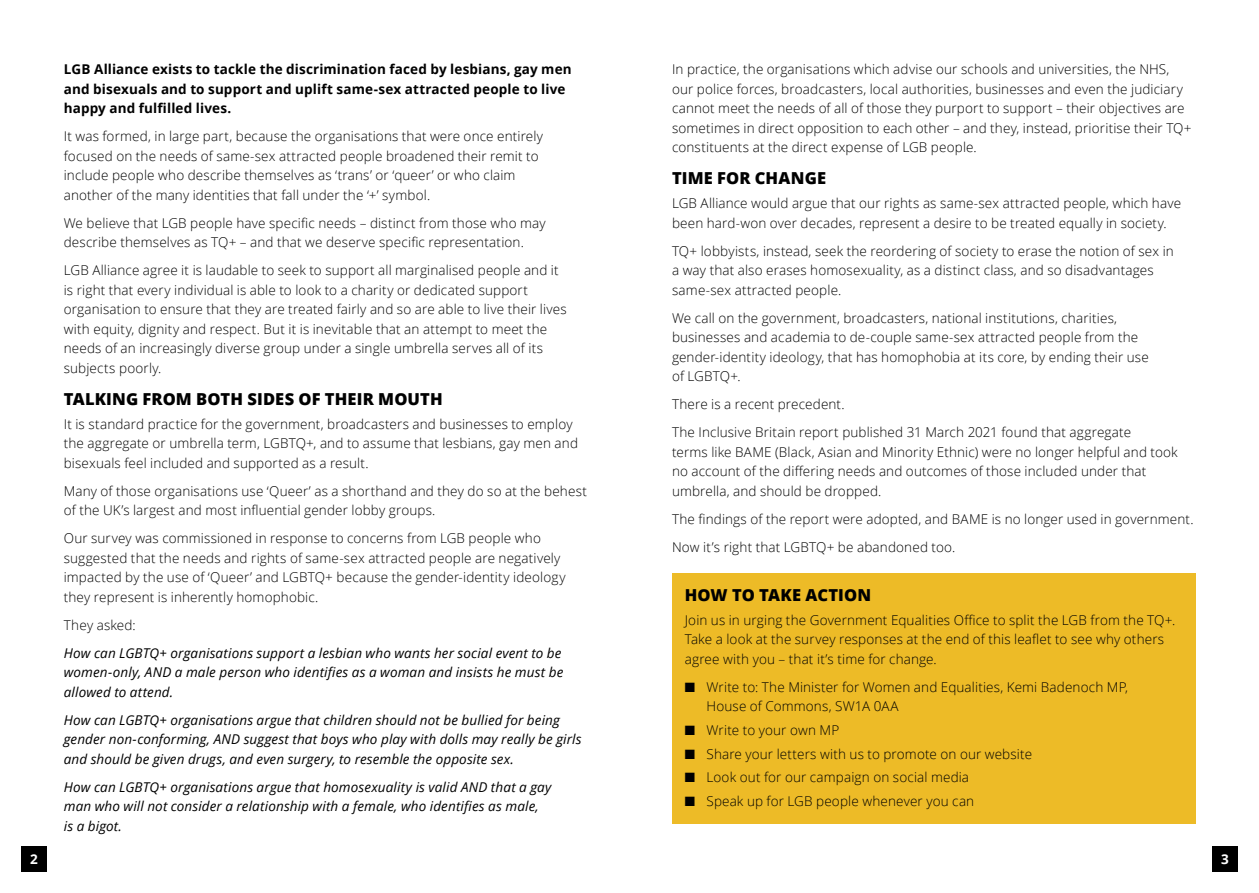
<style>
.page{position:relative;width:1259px;height:893px;background:#fff}
.page>*{position:absolute;margin:0;border:0;box-sizing:border-box;transform-origin:0 0}
.t1{font:800 16.5px "Open Sans";letter-spacing:.005em;color:#000}
.t2{font:300 13.5px/19.5px "Open Sans";letter-spacing:.01em;color:#000}
.t3{font:italic 13.5px/19.5px "Open Sans";letter-spacing:.01em;color:#000}
.t4{font:700 13.5px/19.5px "Open Sans";letter-spacing:.01em;color:#000}
.t5{font:700 13.5px "Open Sans";color:#fff}
</style>
<div class="page">
<div style="left:672px;top:573px;width:523px;height:251px;background:#edbb27"></div>
<div style="left:21px;top:846px;width:26px;height:26px;background:#000"></div>
<div style="left:1212px;top:846px;width:25px;height:26px;background:#000"></div>
<p class="t4" style="left:64px;top:59px;width:509px">LGB Alliance exists to tackle the discrimination faced by lesbians, gay men and bisexuals and to support and uplift same-sex attracted people to live happy and fulfilled lives.</p>
<p class="t2" style="left:64px;top:126px;width:481px">It was formed, in large part, because the organisations that were once entirely focused on the needs of same-sex attracted people broadened their remit to include people who describe themselves as ‘trans’ or ‘queer’ or who claim another of the many identities that fall under the ‘+’ symbol.</p>
<p class="t2" style="left:64px;top:213px;width:483px">We believe that LGB people have specific needs – distinct from those who may describe themselves as TQ+ – and that we deserve specific representation.</p>
<p class="t2" style="left:64px;top:260px;width:504px">LGB Alliance agree it is laudable to seek to support all marginalised people and it is right that every individual is able to look to a charity or dedicated support organisation to ensure that they are treated fairly and so are able to live their lives with equity, dignity and respect. But it is inevitable that an attempt to meet the needs of an increasingly diverse group under a single umbrella serves all of its subjects poorly.</p>
<p class="t1" style="left:64px;top:386px;width:380px">TALKING FROM BOTH SIDES OF THEIR MOUTH</p>
<p class="t2" style="left:64px;top:414px;width:516px">It is standard practice for the government, broadcasters and businesses to employ the aggregate or umbrella term, LGBTQ+, and to assume that lesbians, gay men and bisexuals feel included and supported as a result.</p>
<p class="t2" style="left:64px;top:481px;width:525px">Many of those organisations use ‘Queer’ as a shorthand and they do so at the behest of the UK’s largest and most influential gender lobby groups.</p>
<p class="t2" style="left:64px;top:528px;width:503px">Our survey was commissioned in response to concerns from LGB people who suggested that the needs and rights of same-sex attracted people are negatively impacted by the use of ‘Queer’ and LGBTQ+ because the gender-identity ideology they represent is inherently homophobic.</p>
<p class="t2" style="left:64px;top:615px;width:73px">They asked:</p>
<p class="t3" style="left:64px;top:643px;width:501px">How can LGBTQ+ organisations support a lesbian who wants her social event to be women-only, AND a male person who identifies as a woman and insists he must be allowed to attend.</p>
<p class="t3" style="left:64px;top:710px;width:519px">How can LGBTQ+ organisations argue that children should not be bullied for being gender non-conforming, AND suggest that boys who play with dolls may really be girls and should be given drugs, and even surgery, to resemble the opposite sex.</p>
<p class="t3" style="left:64px;top:777px;width:489px">How can LGBTQ+ organisations argue that homosexuality is valid AND that a gay man who will not consider a relationship with a female, who identifies as male, is a bigot.</p>
<p class="t2" style="left:672px;top:59px;width:521px">In practice, the organisations which advise our schools and universities, the NHS, our police forces, broadcasters, local authorities, businesses and even the judiciary cannot meet the needs of all of those they purport to support – their objectives are sometimes in direct opposition to each other – and they, instead, prioritise their TQ+ constituents at the direct expense of LGB people.</p>
<p class="t1" style="left:672px;top:166px;width:156px">TIME FOR CHANGE</p>
<p class="t2" style="left:672px;top:193px;width:510px">LGB Alliance would argue that our rights as same-sex attracted people, which have been hard-won over decades, represent a desire to be treated equally in society.</p>
<p class="t2" style="left:672px;top:241px;width:503px">TQ+ lobbyists, instead, seek the reordering of society to erase the notion of sex in a way that also erases homosexuality, as a distinct class, and so disadvantages same-sex attracted people.</p>
<p class="t2" style="left:672px;top:308px;width:478px">We call on the government, broadcasters, national institutions, charities, businesses and academia to de-couple same-sex attracted people from the gender-identity ideology, that has homophobia at its core, by ending their use of LGBTQ+.</p>
<p class="t2" style="left:672px;top:390px;width:460px;line-height:28px">There is a recent precedent.<br>The Inclusive Britain report published 31 March 2021 found that aggregate</p>
<p class="t2" style="left:672px;top:442px;width:507px">terms like BAME (Black, Asian and Minority Ethnic) were no longer helpful and took no account of the differing needs and outcomes of those included under that umbrella, and should be dropped.</p>
<p class="t2" style="left:672px;top:504px;width:523px;line-height:28px">The findings of the report were adopted, and BAME is no longer used in government.<br>Now it’s right that LGBTQ+ be abandoned too.</p>
<p class="t1" style="left:685px;top:582px;width:188px">HOW TO TAKE ACTION</p>
<p class="t2" style="left:685px;top:610px;width:492px">Join us in urging the Government Equalities Office to split the LGB from the TQ+.<br>Take a look at the survey responses at the end of this leaflet to see why others agree with you – that it’s time for change.</p>
<p class="t2" style="left:706px;top:677px;width:423px;text-indent:-22px">■ Write to: The Minister for Women and Equalities, Kemi Badenoch MP,<br>House of Commons, SW1A 0AA</p>
<p class="t2" style="left:685px;top:720px;width:156px">■ Write to your own MP</p>
<p class="t2" style="left:685px;top:744px;width:349px">■ Share your letters with us to promote on our website</p>
<p class="t2" style="left:685px;top:767px;width:286px">■ Look out for our campaign on social media</p>
<p class="t2" style="left:685px;top:791px;width:291px">■ Speak up for LGB people whenever you can</p>
<p class="t5" style="left:30px;top:850px;width:9px">2</p>
<p class="t5" style="left:1221px;top:850px;width:9px">3</p>
</div>
